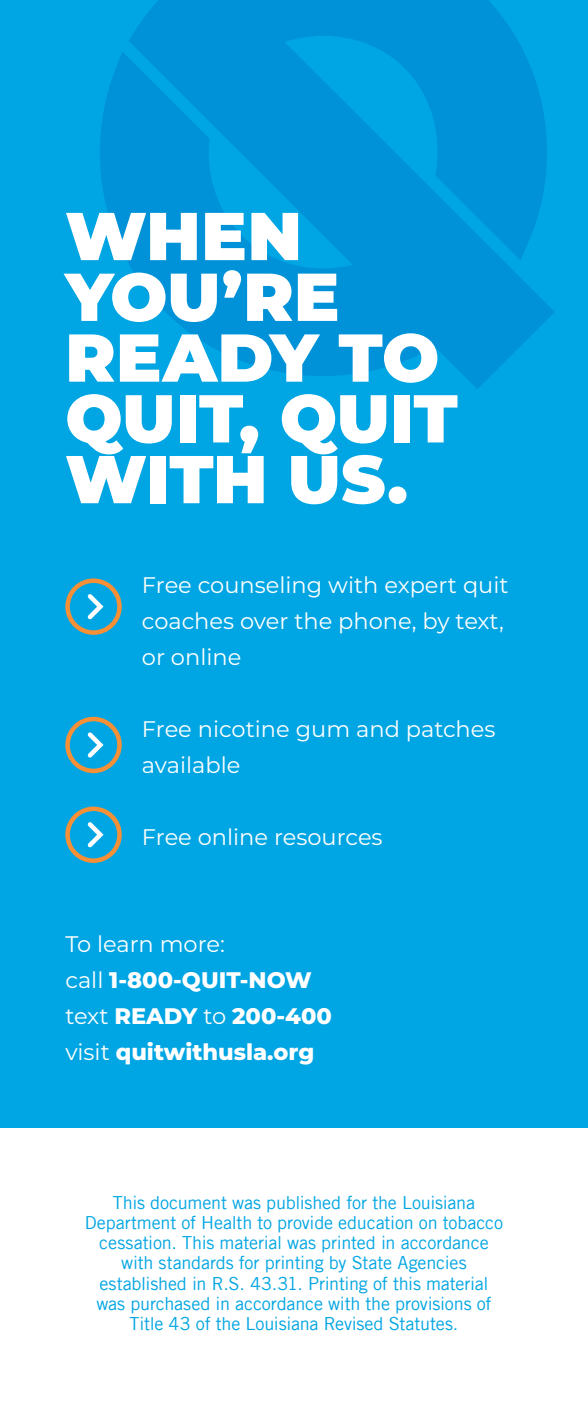
<style>
.page{position:relative;width:588px;height:1418px;background:#fff}
.page>*{position:absolute;margin:0;border:0;box-sizing:border-box;transform-origin:0 0}
.t1{font:900 67.5px/60.8px "Montserrat";letter-spacing:-.005em;color:#fff}
.t2{font:22.5px/36px "Montserrat";color:#fff}
.t3{font:800 22.5px/36px "Montserrat";color:#fff}
.t4{font:18px/20.2px "Trade Gothic LT";letter-spacing:-.01em;color:#00a5e3;text-align:center}
.s1{font-weight:400}
</style>
<div class="page">
<div style="left:0;top:0;width:587px;height:1128px;background:#00a5e3"></div>
<svg style="left:100px;top:0;width:454px;height:389px;fill:#0092d8"></svg>
<div style="left:65px;top:578px;width:57px;height:57px;border:4px solid #f69037;border-radius:50%"></div>
<svg style="left:87px;top:594px;width:17px;height:26px"></svg>
<div style="left:65px;top:717px;width:57px;height:56px;border:4px solid #f69037;border-radius:50%"></div>
<svg style="left:87px;top:732px;width:17px;height:26px"></svg>
<div style="left:65px;top:806px;width:57px;height:57px;border:4px solid #f69037;border-radius:50%"></div>
<svg style="left:87px;top:822px;width:17px;height:26px"></svg>
<p class="t1" style="left:65px;top:201px;width:393px">WHEN<br>YOU’RE<br>READY TO<br>QUIT, QUIT<br>WITH US.</p>
<p class="t2" style="left:142px;top:566px;width:368px">Free counseling with expert quit coaches over the phone, by text, or online</p>
<p class="t2" style="left:142px;top:710px;width:355px">Free nicotine gum and patches available</p>
<p class="t2" style="left:142px;top:818px;width:242px">Free online resources</p>
<p class="t2" style="left:65px;top:925px;width:161px">To learn more:</p>
<p class="t3" style="left:65px;top:961px;width:268px"><span class="s1">call</span> 1-800-QUIT-NOW <span class="s1">text</span> READY <span class="s1">to</span> 200-400</p>
<p class="t3" style="left:65px;top:1033px;width:250px"><span class="s1">visit</span> quitwithusla.org</p>
<p class="t4" style="left:85px;top:1192px;width:419px">This document was published for the Louisiana Department of Health to provide education on tobacco cessation. This material was printed in accordance with standards for printing by State Agencies established in R.S. 43.31. Printing of this material was purchased in accordance with the provisions of Title 43 of the Louisiana Revised Statutes.</p>
</div>
